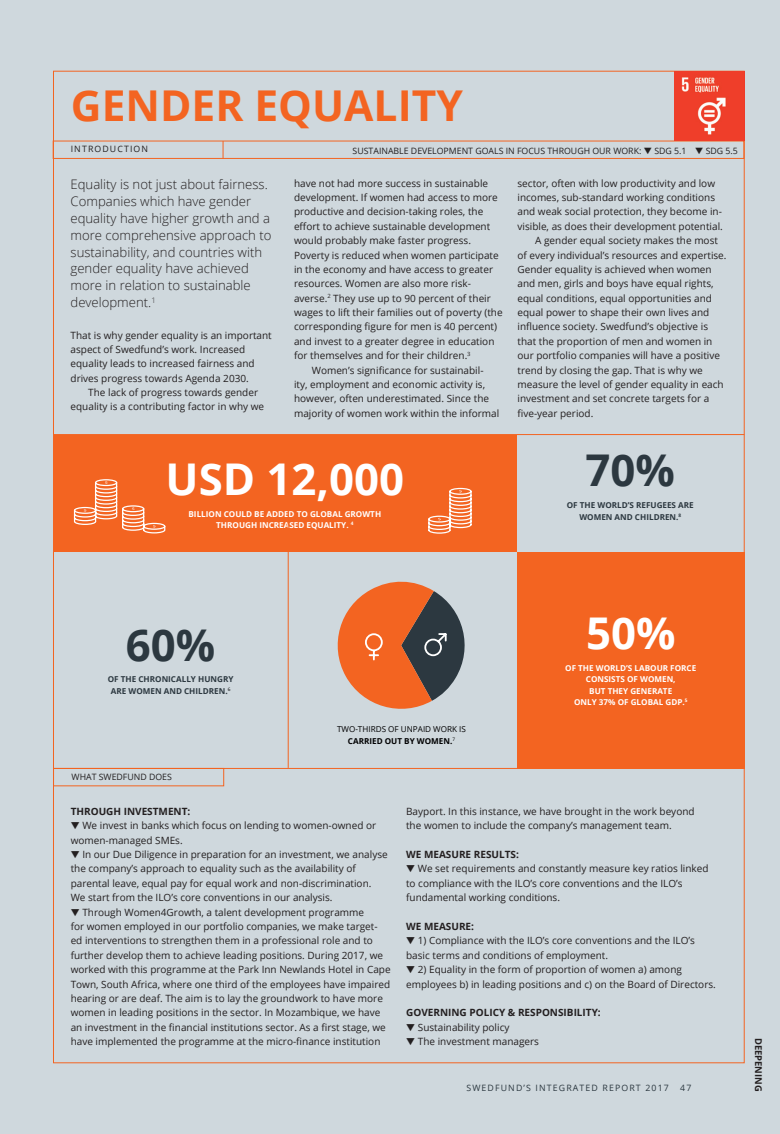
<style>
.page{position:relative;width:780px;height:1134px;background:#cfd8dd}
.page>*{position:absolute;margin:0;border:0;box-sizing:border-box;transform-origin:0 0}
.NW_bildtextrubrik{font:700 43.75px "Open Sans";color:#fff}
.NW_bildtextrubrik-2{font:700 43.75px "Open Sans";color:#2c3840}
.LIV_NW_RUBRIK_versal{font:700 42.5px "Open Sans";color:#f36421}
.NW_Ingress_Faktablad{font:300 13.12px/16.9px "Open Sans";color:#231f20}
.LIV_NW_Brödtext{font:10px/14.4px "Open Sans";color:#231f20}
.LIV_NW_Brödtext_INDR{font:10px/14.4px "Open Sans";color:#231f20}
.LIV_NW_Mellanrubrik{font:700 10px "Open Sans";color:#231f20}
.NW_bröd_versaler_bol{font:700 9.38px "Open Sans";color:#231f20}
.investeringsrisker_e{font:8.75px "Open Sans";color:#231f20}
.t1{font:8.75px "Open Sans";letter-spacing:.13em;color:#2c3840}
.t2{font:8.75px "Open Sans";color:#231f20}
.t3{font:8.75px "Open Sans";letter-spacing:.13em;color:#231f20}
.NW_bildtextrubrik-3{font:700 8.12px/11.2px "Open Sans";color:#fff;text-align:center}
.NW_bildtextrubrik-4{font:700 8.12px/11.2px "Open Sans";color:#2c3840;text-align:center}
.LIV_VERSALER_FAKTARU{font:8.12px/11.2px "Open Sans";color:#000001;text-align:center}
.s1{font-weight:700}
</style>
<div class="page">
<div style="left:53px;top:141px;width:691px;height:18px;border:1px solid #f36421"></div>
<svg style="left:223px;top:141px;width:1px;height:18px"></svg>
<hr style="left:53px;top:434px;width:691px;height:1px;background:#f36421">
<hr style="left:53px;top:768px;width:691px;height:1px;background:#f36421">
<div style="left:53px;top:768px;width:171px;height:18px;border:1px solid #f36421"></div>
<div style="left:517px;top:552px;width:227px;height:217px;background:#f36421"></div>
<div style="left:53px;top:435px;width:463px;height:117px;background:#f36421"></div>
<img style="left:674px;top:71px;width:70px;height:70px">
<svg style="left:337px;top:581px;width:128px;height:128px"></svg>
<svg style="left:428px;top:487px;width:44px;height:47px"></svg>
<hr style="left:288px;top:495px;width:1px;height:273px;background:#f36421">
<svg style="left:73px;top:479px;width:93px;height:55px"></svg>
<p class="LIV_NW_RUBRIK_versal" style="left:71px;top:76px;width:393px">GENDER EQUALITY</p>
<p class="t3" style="left:71px;top:143px;width:79px">INTRODUCTION</p>
<p class="NW_Ingress_Faktablad" style="left:71px;top:175px;width:202px">Equality is not just about fairness.<br>Companies which have gender equality have higher growth and a more comprehensive approach to sustainability, and countries with gender equality have achieved more in relation to sustainable development.<sup>1</sup></p>
<p class="LIV_NW_Brödtext" style="left:71px;top:327px;width:203px">That is why gender equality is an important aspect of Swedfund’s work. Increased equality leads to increased fairness and drives progress towards Agenda 2030.</p>
<p class="LIV_NW_Brödtext_INDR" style="left:71px;top:385px;width:195px;text-indent:18px">The lack of progress towards gender equality is a contributing factor in why we</p>
<p class="investeringsrisker_e" style="left:352px;top:144px;width:387px">SUSTAINABLE DEVELOPMENT GOALS IN FOCUS THROUGH OUR WORK: ▼ SDG 5.1 ▼ SDG 5.5</p>
<p class="LIV_NW_Brödtext_INDR" style="left:294px;top:176px;width:210px">have not had more success in sustainable development. If women had access to more productive and decision-taking roles, the effort to achieve sustainable development would probably make faster progress.<br>Poverty is reduced when women participate in the economy and have access to greater resources. Women are also more risk&shy;averse.<sup>2</sup> They use up to 90 percent of their wages to lift their families out of poverty (the corresponding figure for men is 40 percent) and invest to a greater degree in education for themselves and for their children.<sup>3</sup></p>
<p class="LIV_NW_Brödtext_INDR" style="left:294px;top:362px;width:207px;text-indent:18px">Women’s significance for sustainabil&shy;ity, employment and economic activity is, however, often underestimated. Since the majority of women work within the informal</p>
<p class="LIV_NW_Brödtext_INDR" style="left:517px;top:176px;width:207px">sector, often with low productivity and low incomes, sub-standard working conditions and weak social protection, they become in&shy;visible, as does their development potential.</p>
<p class="LIV_NW_Brödtext_INDR" style="left:517px;top:233px;width:210px;text-indent:18px">A gender equal society makes the most of every individual’s resources and expertise.<br>Gender equality is achieved when women and men, girls and boys have equal rights, equal conditions, equal opportunities and equal power to shape their own lives and influence society. Swedfund’s objective is that the proportion of men and women in our portfolio companies will have a positive trend by closing the gap. That is why we measure the level of gender equality in each investment and set concrete targets for a five-year period.</p>
<p class="NW_bildtextrubrik" style="left:165px;top:448px;width:240px">USD 12,000</p>
<p class="NW_bildtextrubrik-3" style="left:188px;top:508px;width:194px">BILLION COULD BE ADDED TO GLOBAL GROWTH<br>THROUGH INCREASED EQUALITY. <sup>4</sup></p>
<p class="NW_bildtextrubrik-2" style="left:585px;top:440px;width:91px">70%</p>
<p class="NW_bildtextrubrik-4" style="left:566px;top:499px;width:128px">OF THE WORLD’S REFUGEES ARE<br>WOMEN AND CHILDREN.<sup>8</sup></p>
<p class="NW_bildtextrubrik-2" style="left:126px;top:614px;width:91px">60%</p>
<p class="NW_bildtextrubrik-4" style="left:108px;top:674px;width:127px">OF THE CHRONICALLY HUNGRY<br>ARE WOMEN AND CHILDREN.<sup>6</sup></p>
<p class="LIV_VERSALER_FAKTARU" style="left:337px;top:723px;width:130px">TWO-THIRDS OF UNPAID WORK IS<br><span class="s1">CARRIED OUT BY WOMEN.</span><sup>7</sup></p>
<p class="NW_bildtextrubrik" style="left:586px;top:602px;width:91px">50%</p>
<p class="NW_bildtextrubrik-3" style="left:565px;top:662px;width:133px">OF THE WORLD’S LABOUR FORCE<br>CONSISTS OF WOMEN,<br>BUT THEY GENERATE<br>ONLY 37% OF GLOBAL GDP.<sup>5</sup></p>
<p class="t2" style="left:72px;top:771px;width:102px">WHAT SWEDFUND DOES</p>
<p class="LIV_NW_Mellanrubrik" style="left:71px;top:804px;width:121px">THROUGH INVESTMENT:</p>
<p class="LIV_NW_Brödtext" style="left:71px;top:818px;width:307px">▼ We invest in banks which focus on lending to women-owned or women-managed SMEs.</p>
<p class="LIV_NW_Brödtext" style="left:71px;top:847px;width:318px">▼ In our Due Diligence in preparation for an investment, we analyse the company’s approach to equality such as the availability of parental leave, equal pay for equal work and non-discrimination.<br>We start from the ILO’s core conventions in our analysis.</p>
<p class="LIV_NW_Brödtext" style="left:71px;top:904px;width:321px">▼ Through Women4Growth, a talent development programme<br>for women employed in our portfolio companies, we make target&shy;ed interventions to strengthen them in a professional role and to further develop them to achieve leading positions. During 2017, we worked with this programme at the Park Inn Newlands Hotel in Cape Town, South Africa, where one third of the employees have impaired hearing or are deaf. The aim is to lay the groundwork to have more women in leading positions in the sector. In Mozambique, we have an investment in the financial institutions sector. As a first stage, we have implemented the programme at the micro-finance institution</p>
<p class="LIV_NW_Brödtext" style="left:406px;top:804px;width:290px">Bayport. In this instance, we have brought in the work beyond the women to include the company’s management team.</p>
<p class="LIV_NW_Mellanrubrik" style="left:406px;top:847px;width:114px">WE MEASURE RESULTS:</p>
<p class="LIV_NW_Brödtext" style="left:406px;top:861px;width:304px">▼ We set requirements and constantly measure key ratios linked to compliance with the ILO’s core conventions and the ILO’s fundamental working conditions.</p>
<p class="LIV_NW_Mellanrubrik" style="left:406px;top:919px;width:69px">WE MEASURE:</p>
<p class="LIV_NW_Brödtext" style="left:406px;top:933px;width:290px">▼ 1) Compliance with the ILO’s core conventions and the ILO’s basic terms and conditions of employment.</p>
<p class="LIV_NW_Brödtext" style="left:406px;top:962px;width:311px">▼ 2) Equality in the form of proportion of women a) among employees b) in leading positions and c) on the Board of Directors.</p>
<p class="LIV_NW_Mellanrubrik" style="left:406px;top:1005px;width:196px">GOVERNING POLICY &amp; RESPONSIBILITY:</p>
<p class="LIV_NW_Brödtext" style="left:406px;top:1019px;width:105px">▼ Sustainability policy</p>
<p class="LIV_NW_Brödtext" style="left:406px;top:1034px;width:134px">▼ The investment managers</p>
<p class="t1" style="left:466px;top:1082px;width:204px">SWEDFUND’S INTEGRATED REPORT 2017</p>
<p class="t1" style="left:680px;top:1082px;width:13px">47</p>
<p class="NW_bröd_versaler_bol" style="left:765px;top:1038px;width:55px;rotate:90deg">DEEPENING</p>
</div>
